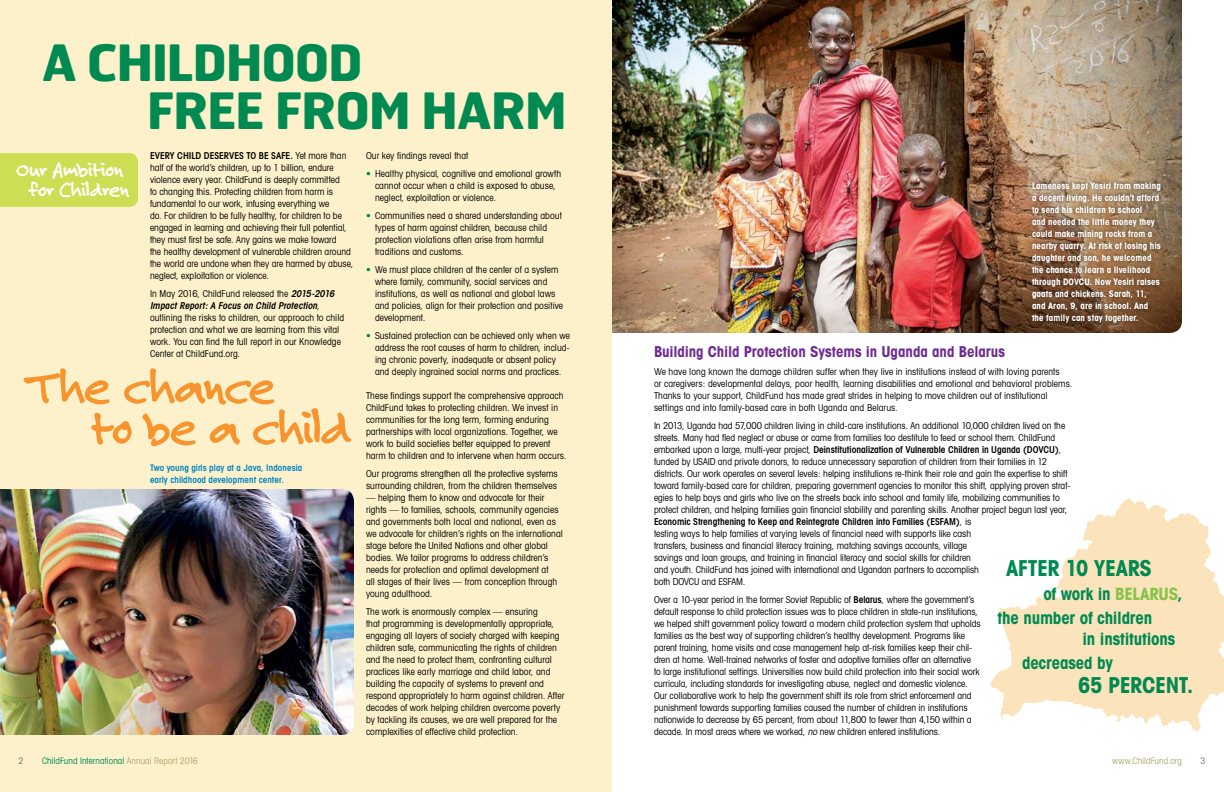
<style>
.page{position:relative;width:1224px;height:792px;background:#fff}
.page>*{position:absolute;margin:0;border:0;box-sizing:border-box;transform-origin:0 0}
.t1{font:700 52px/41px "Felt Tip Roman";letter-spacing:-.05em;color:#f7942d}
.t2{font:700 50px/48px "Hermes FB";letter-spacing:-.035em;color:#008a52}
.t3{font:700 condensed 22px "Avant Garde";letter-spacing:-.02em;color:#008a52}
.t4{font:700 22px/20px "Felt Tip Roman";letter-spacing:-.04em;color:#fff;text-align:center}
.t5{font:700 condensed 17px/24px "Avant Garde";letter-spacing:-.01em;color:#008a52}
.t6{font:700 condensed 15px "Avant Garde";letter-spacing:-.005em;color:#6f2c91}
.t7{font:condensed 9.5px/12px "Avant Garde";color:#000}
.t8{font:700 condensed 9px/12px "Avant Garde";letter-spacing:.01em;color:#fff}
.t9{font:600 condensed 9px/12px "Avant Garde";letter-spacing:.01em;color:#0082c0}
.t10{font:condensed 9px "Avant Garde";letter-spacing:.005em;color:#008a52}
.t11{font:condensed 9px "Avant Garde";letter-spacing:.005em;color:#b0aa70}
.t12{font:condensed 9px "Avant Garde";color:#717073}
.s1{font-weight:600}
.s2{font-weight:600;font-style:italic}
.s3{color:#b0aa70}
.s4{color:#008a52}
.s5{font-style:italic}
.s6{color:#85c446}
</style>
<div class="page">
<svg style="left:990px;top:498px;width:234px;height:234px;fill:#fbe3bc"></svg>
<img style="left:612px;top:0;width:570px;height:333px">
<div style="left:0;top:0;width:612px;height:792px;background:#fcf1ca"></div>
<div style="left:0;top:153px;width:138px;height:54px;background:#cede54"></div>
<div style="left:1027px;top:177px;width:139px;height:151px;background:#000;opacity:.6"></div>
<svg style="left:977px;top:220px;width:9px;height:10px"></svg>
<img style="left:0;top:489px;width:354px;height:246px">
<h2 class="t2" style="left:147px;top:37px;width:422px;text-indent:-105px">A CHILDHOOD<br>FREE FROM HARM</h2>
<h3 class="t4" style="left:16px;top:159px;width:116px">Our Ambition for Children</h3>
<p class="t7" style="left:150px;top:149px;width:205px"><span class="s1">EVERY CHILD DESERVES TO BE SAFE.</span> Yet more than half of the world’s children, up to 1 billion, endure violence every year. ChildFund is deeply committed<br>to changing this. Protecting children from harm is fundamental to our work, infusing everything we<br>do. For children to be fully healthy, for children to be engaged in learning and achieving their full potential, they must first be safe. Any gains we make toward<br>the healthy development of vulnerable children around the world are undone when they are harmed by abuse, neglect, exploitation or violence.</p>
<p class="t7" style="left:150px;top:287px;width:196px">In May 2016, ChildFund released the <span class="s2">2015-2016<br>Impact Report: A Focus on Child Protection</span>, outlining the risks to children, our approach to child protection and what we are learning from this vital work. You can find the full report in our Knowledge Center at ChildFund.org.</p>
<h1 class="t1" style="left:91px;top:365px;width:263px;text-indent:-65px">The chance<br>to be a child</h1>
<p class="t9" style="left:150px;top:462px;width:154px">Two young girls play at a Java, Indonesia early childhood development center.</p>
<p class="t12" style="left:18px;top:755px;width:7px">2</p>
<p class="t10" style="left:42px;top:755px;width:157px">ChildFund International <span class="s3">Annual Report 2016</span></p>
<p class="t7" style="left:366px;top:149px;width:104px">Our key findings reveal that</p>
<p class="t7" style="left:375px;top:167px;width:188px;text-indent:-9px"><span class="s4">•</span> Healthy physical, cognitive and emotional growth cannot occur when a child is exposed to abuse, neglect, exploitation or violence.</p>
<p class="t7" style="left:375px;top:209px;width:188px;text-indent:-9px"><span class="s4">•</span> Communities need a shared understanding about types of harm against children, because child protection violations often arise from harmful traditions and customs.</p>
<p class="t7" style="left:375px;top:263px;width:190px;text-indent:-9px"><span class="s4">•</span> We must place children at the center of a system where family, community, social services and institutions, as well as national and global laws and policies, align for their protection and positive development.</p>
<p class="t7" style="left:375px;top:329px;width:197px;text-indent:-9px"><span class="s4">•</span> Sustained protection can be achieved only when we address the root causes of harm to children, includ&shy;ing chronic poverty, inadequate or absent policy and deeply ingrained social norms and practices.</p>
<p class="t7" style="left:366px;top:389px;width:202px">These findings support the comprehensive approach ChildFund takes to protecting children. We invest in communities for the long term, forming enduring partnerships with local organizations. Together, we work to build societies better equipped to prevent harm to children and to intervene when harm occurs.</p>
<p class="t7" style="left:366px;top:467px;width:193px">Our programs strengthen all the protective systems surrounding children, from the children themselves</p>
<p class="t7" style="left:366px;top:491px;width:198px">— helping them to know and advocate for their rights — to families, schools, community agencies and governments both local and national, even as we advocate for children’s rights on the international stage before the United Nations and other global bodies. We tailor programs to address children’s needs for protection and optimal development at<br>all stages of their lives — from conception through young adulthood.</p>
<p class="t7" style="left:366px;top:605px;width:200px">The work is enormously complex — ensuring<br>that programming is developmentally appropriate, engaging all layers of society charged with keeping children safe, communicating the rights of children and the need to protect them, confronting cultural practices like early marriage and child labor, and building the capacity of systems to prevent and respond appropriately to harm against children. After decades of work helping children overcome poverty by tackling its causes, we are well prepared for the complexities of effective child protection.</p>
<p class="t8" style="left:1032px;top:180px;width:130px">Lameness kept Yesiri from making a decent living. He couldn’t afford to send his children to school<br>and needed the little money they could make mining rocks from a nearby quarry. At risk of losing his daughter and son, he welcomed the chance to learn a livelihood through DOVCU. Now Yesiri raises goats and chickens. Sarah, 11, and Aron, 9, are in school. And the family can stay together.</p>
<h3 class="t6" style="left:654px;top:342px;width:353px">Building Child Protection Systems in Uganda and Belarus</h3>
<p class="t7" style="left:654px;top:365px;width:420px">We have long known the damage children suffer when they live in institutions instead of with loving parents<br>or caregivers: developmental delays, poor health, learning disabilities and emotional and behavioral problems.<br>Thanks to your support, ChildFund has made great strides in helping to move children out of institutional settings and into family-based care in both Uganda and Belarus.</p>
<p class="t7" style="left:654px;top:419px;width:418px">In 2013, Uganda had 57,000 children living in child-care institutions. An additional 10,000 children lived on the streets. Many had fled neglect or abuse or came from families too destitute to feed or school them. ChildFund embarked upon a large, multi-year project, <span class="s1">Deinstitutionalization of Vulnerable Children in Uganda (DOVCU)</span>, funded by USAID and private donors, to reduce unnecessary separation of children from their families in 12 districts. Our work operates on several levels: helping institutions re-think their role and gain the expertise to shift toward family-based care for children, preparing government agencies to monitor this shift, applying proven strat&shy;egies to help boys and girls who live on the streets back into school and family life, mobilizing communities to protect children, and helping families gain financial stability and parenting skills. Another project begun last year, <span class="s1">Economic Strengthening to Keep and Reintegrate Children into Families (ESFAM)</span>, is<br>testing ways to help families at varying levels of financial need with supports like cash<br>transfers, business and financial literacy training, matching savings accounts, village<br>savings and loan groups, and training in financial literacy and social skills for children<br>and youth. ChildFund has joined with international and Ugandan partners to accomplish<br>both DOVCU and ESFAM.</p>
<p class="t7" style="left:654px;top:593px;width:328px">Over a 10-year period in the former Soviet Republic of <span class="s1">Belarus</span>, where the government’s default response to child protection issues was to place children in state-run institutions, we helped shift government policy toward a modern child protection system that upholds families as the best way of supporting children’s healthy development. Programs like parent training, home visits and case management help at-risk families keep their chil&shy;dren at home. Well-trained networks of foster and adoptive families offer an alternative<br>to large institutional settings. Universities now build child protection into their social work curricula, including standards for investigating abuse, neglect and domestic violence.<br>Our collaborative work to help the government shift its role from strict enforcement and punishment towards supporting families caused the number of children in institutions nationwide to decrease by 65 percent, from about 11,800 to fewer than 4,150 within a decade. In most areas where we worked, <span class="s5">no</span> new children entered institutions.</p>
<h3 class="t3" style="left:1006px;top:554px;width:147px">AFTER 10 YEARS</h3>
<h3 class="t5" style="left:998px;top:581px;width:186px;text-indent:46px">of work in <span class="s6">BELARUS</span>, the number of children</h3>
<h3 class="t5" style="left:1022px;top:626px;width:155px;text-indent:61px">in institutions decreased by</h3>
<h3 class="t3" style="left:1078px;top:671px;width:117px">65 PERCENT.</h3>
<p class="t11" style="left:1112px;top:755px;width:71px">www.ChildFund.org</p>
<p class="t12" style="left:1200px;top:755px;width:7px">3</p>
</div>
